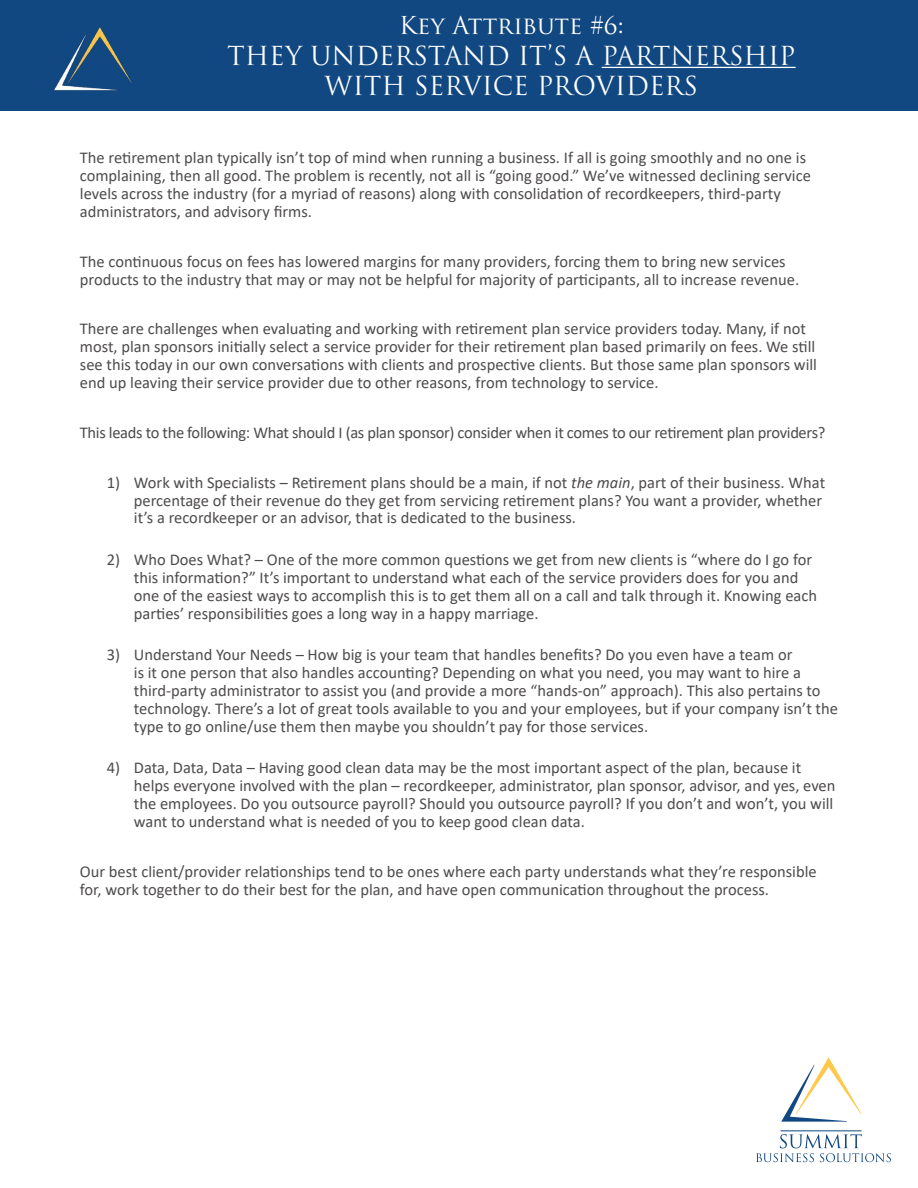
<style>
.page{position:relative;width:918px;height:1188px;background:#fff}
.page>*{position:absolute;margin:0;border:0;box-sizing:border-box;transform-origin:0 0}
.t1{font:25.5px/30.6px "Trajan Pro";color:#fff;text-align:center}
.t2{font:24px "Trajan Pro";color:#fff}
.t3{font:16.5px/17.9px "Calibri";color:#4e4b4c}
.t4{font:16.5px "Calibri";letter-spacing:-.02em;color:#4e4b4c}
.s1{font-style:italic}
</style>
<div class="page">
<div style="left:0;top:0;width:918px;height:110px;background:#114881"></div>
<img style="left:54px;top:27px;width:78px;height:64px">
<hr style="left:602px;top:67px;width:194px;height:1px;background:#fff">
<svg style="left:781px;top:1057px;width:81px;height:65px"></svg>
<hr style="left:781px;top:1131px;width:81px;height:1px;background:#104882">
<svg style="left:756px;top:1134px;width:135px;height:28px"></svg>
<h2 class="t2" style="left:399px;top:10px;width:226px">Key Attribute #6:</h2>
<h1 class="t1" style="left:227px;top:40px;width:570px">THEY UNDERSTAND IT’S A PARTNERSHIP<br>WITH SERVICE PROVIDERS</h1>
<p class="t3" style="left:80px;top:149px;width:733px">The retirement plan typically isn’t top of mind when running a business. If all is going smoothly and no one is complaining, then all good. The problem is recently, not all is “going good.” We’ve witnessed declining service levels across the industry (for a myriad of reasons) along with consolidation of recordkeepers, third-party administrators, and advisory firms.</p>
<p class="t3" style="left:80px;top:252px;width:721px">The continuous focus on fees has lowered margins for many providers, forcing them to bring new services products to the industry that may or may not be helpful for majority of participants, all to increase revenue.</p>
<p class="t3" style="left:80px;top:320px;width:739px">There are challenges when evaluating and working with retirement plan service providers today. Many, if not most, plan sponsors initially select a service provider for their retirement plan based primarily on fees. We still see this today in our own conversations with clients and prospective clients. But those same plan sponsors will end up leaving their service provider due to other reasons, from technology to service.</p>
<p class="t4" style="left:80px;top:421px;width:747px">This leads to the following: What should I (as plan sponsor) consider when it comes to our retirement plan providers?</p>
<p class="t3" style="left:134px;top:473px;width:693px;text-indent:-27px">1) Work with Specialists – Retirement plans should be a main, if not <span class="s1">the main</span>, part of their business. What percentage of their revenue do they get from servicing retirement plans? You want a provider, whether it’s a recordkeeper or an advisor, that is dedicated to the business.</p>
<p class="t3" style="left:134px;top:550px;width:685px;text-indent:-27px">2) Who Does What? – One of the more common questions we get from new clients is “where do I go for this information?” It’s important to understand what each of the service providers does for you and one of the easiest ways to accomplish this is to get them all on a call and talk through it. Knowing each parties’ responsibilities goes a long way in a happy marriage.</p>
<p class="t3" style="left:134px;top:646px;width:706px;text-indent:-27px">3) Understand Your Needs – How big is your team that handles benefits? Do you even have a team or<br>is it one person that also handles accounting? Depending on what you need, you may want to hire a third-party administrator to assist you (and provide a more “hands-on” approach). This also pertains to technology. There’s a lot of great tools available to you and your employees, but if your company isn’t the type to go online/use them then maybe you shouldn’t pay for those services.</p>
<p class="t3" style="left:134px;top:759px;width:703px;text-indent:-27px">4) Data, Data, Data – Having good clean data may be the most important aspect of the plan, because it helps everyone involved with the plan – recordkeeper, administrator, plan sponsor, advisor, and yes, even the employees. Do you outsource payroll? Should you outsource payroll? If you don’t and won’t, you will want to understand what is needed of you to keep good clean data.</p>
<p class="t3" style="left:80px;top:862px;width:738px">Our best client/provider relationships tend to be ones where each party understands what they’re responsible for, work together to do their best for the plan, and have open communication throughout the process.</p>
</div>
